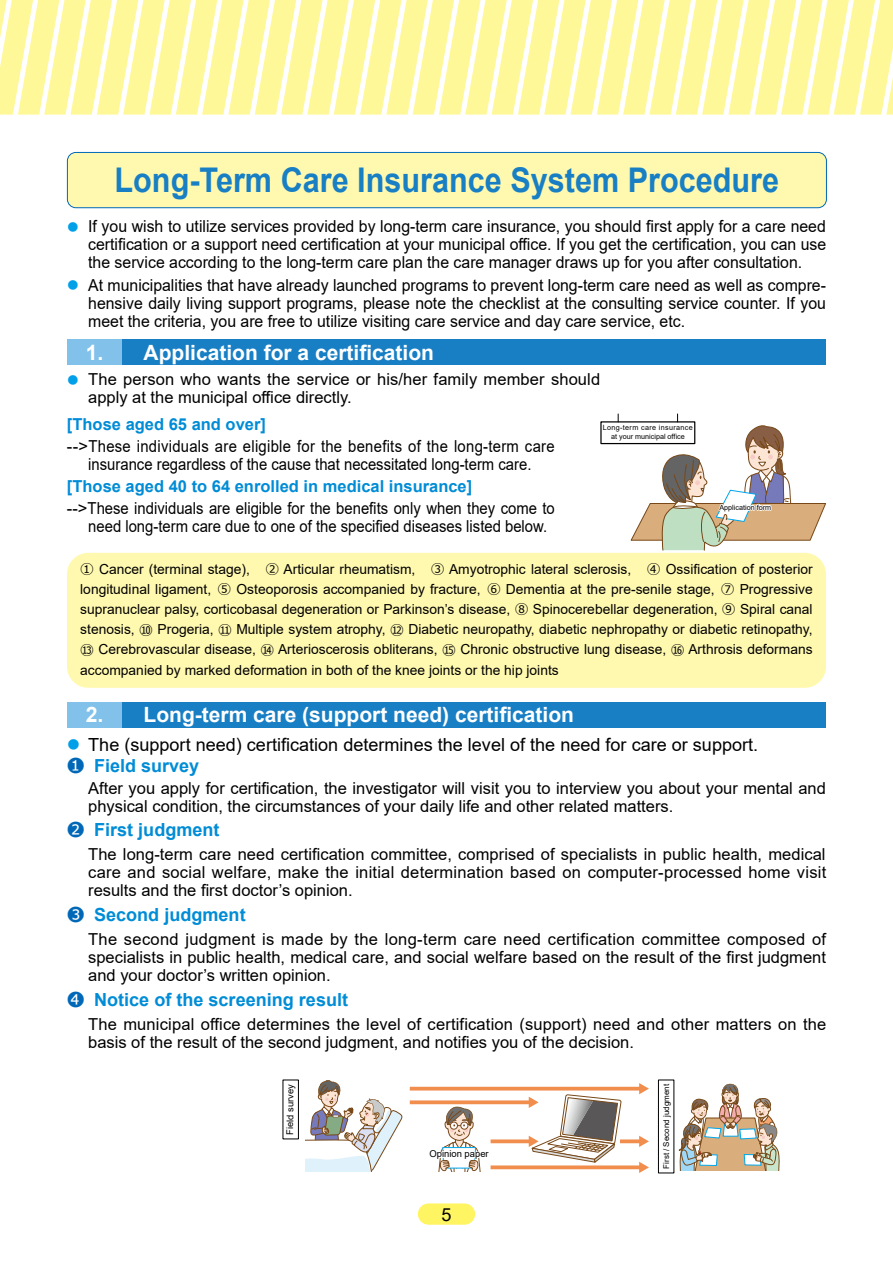
<style>
.page{position:relative;width:893px;height:1263px;background:#fff}
.page>*{position:absolute;margin:0;border:0;box-sizing:border-box;transform-origin:0 0}
.t1{font:700 34.05px "Arial";color:#187fc4;scale:.9 1}
.t2{font:700 21px "Arial";color:#fff}
.t3{font:18px "Arial";color:#000}
.t4{font:700 18px "Arial";color:#008cd6}
.t5{font:16.5px/18px "Arial";color:#000}
.t6{font:16.5px/18px "Arial";color:#000;text-align:justify;scale:.96 1}
.t7{font:700 16.5px "Arial";color:#008cd6}
.t8{font:13.8px/20.2px "Arial";color:#000;text-align:justify}
.t9{font:9.45px "Arial";color:#000}
.t10{font:9.3px "Arial";letter-spacing:-.01em;color:#000}
.t11{font:7.95px "Arial";color:#000}
.t12{font:7.2px/8.7px "Arial";letter-spacing:.025em;color:#000;text-align:center}
.t13{font:7.2px "Arial";color:#000}
.s1{color:#00a0e9}
.s2{font-size:21.3px}
.s3{font-family:"Meiryo"}
.s4{font-family:"Meiryo";font-weight:400;color:#0068b7}
</style>
<div class="page">
<div style="left:428px;top:1203px;width:37px;height:22px;background:#fff462"></div>
<svg style="left:0;top:0;width:893px;height:115px;fill:#fff899"></svg>
<div style="left:67px;top:702px;width:55px;height:25px;background:#82c1ea"></div>
<div style="left:122px;top:702px;width:704px;height:25px;background:#187fc4"></div>
<div style="left:67px;top:340px;width:55px;height:25px;background:#82c1ea"></div>
<div style="left:122px;top:340px;width:704px;height:25px;background:#187fc4"></div>
<div style="left:67px;top:152px;width:759px;height:56px;background:#fff9b0;border-radius:9px"></div>
<div style="left:67px;top:152px;width:760px;height:56px;border:1px solid #0068b7;border-radius:9px"></div>
<div style="left:600px;top:421px;width:95px;height:23px;border:1px solid #000"></div>
<svg style="left:630px;top:414px;width:196px;height:137px"></svg>
<svg style="left:305px;top:1080px;width:98px;height:92px"></svg>
<div style="left:283px;top:1079px;width:16px;height:60px;border:1px solid #000"></div>
<hr style="left:410px;top:1087px;width:231px;height:3px;background:#f18d4d">
<svg style="left:639px;top:1083px;width:10px;height:11px"></svg>
<svg style="left:621px;top:1139px;width:18px;height:4px"></svg>
<svg style="left:639px;top:1136px;width:10px;height:11px"></svg>
<svg style="left:410px;top:1100px;width:119px;height:4px"></svg>
<svg style="left:491px;top:1139px;width:38px;height:4px"></svg>
<svg style="left:529px;top:1095px;width:92px;height:68px"></svg>
<svg style="left:491px;top:1165px;width:148px;height:4px"></svg>
<svg style="left:639px;top:1162px;width:10px;height:11px"></svg>
<div style="left:658px;top:1079px;width:16px;height:94px;border:1px solid #000"></div>
<svg style="left:438px;top:1107px;width:53px;height:64px"></svg>
<svg style="left:679px;top:1084px;width:101px;height:86px"></svg>
<div style="left:67px;top:553px;width:759px;height:135px;background:#fff9b0;border-radius:21px"></div>
<h1 class="t1" style="left:115px;top:156px;width:740px">Long-Term Care Insurance System Procedure</h1>
<p class="t6" style="left:88px;top:218px;width:770px;text-indent:-21px"><span class="s1">●</span> If you wish to utilize services provided by long-term care insurance, you should first apply for a care need certification or a support need certification at your municipal office. If you get the certification, you can use the service according to the long-term care plan the care manager draws up for you after consultation.</p>
<p class="t6" style="left:88px;top:276px;width:770px;text-indent:-21px"><span class="s1">●</span> At municipalities that have already launched programs to prevent long-term care need as well as compre&shy;hensive daily living support programs, please note the checklist at the consulting service counter. If you meet the criteria, you are free to utilize visiting care service and day care service, etc.</p>
<p class="t2" style="left:86px;top:338px;width:350px"><span class="s2">1.</span> Application for a certification</p>
<p class="t5" style="left:88px;top:370px;width:513px;text-indent:-21px"><span class="s1">●</span> The person who wants the service or his/her family member should apply at the municipal office directly.</p>
<p class="t7" style="left:67px;top:412px;width:200px">[Those aged 65 and over]</p>
<p class="t5" style="left:67px;top:437px;width:489px;text-align:center">--&gt;These individuals are eligible for the benefits of the long-term care insurance regardless of the cause that necessitated long-term care.</p>
<p class="t7" style="left:67px;top:475px;width:407px">[Those aged 40 to 64 enrolled in medical insurance]</p>
<p class="t5" style="left:88px;top:500px;width:468px;text-indent:-21px">--&gt;These individuals are eligible for the benefits only when they come to need long-term care due to one of the specified diseases listed below.</p>
<p class="t12" style="left:603px;top:423px;width:91px">Long-term care insurance at your municipal office</p>
<p class="t13" style="left:719px;top:502px;width:53px">Application form</p>
<p class="t8" style="left:80px;top:558px;width:734px"><span class="s3">①</span> Cancer (terminal stage), <span class="s3">②</span> Articular rheumatism, <span class="s3">③</span> Amyotrophic lateral sclerosis, <span class="s3">④</span> Ossification of posterior longitudinal ligament, <span class="s3">⑤</span> Osteoporosis accompanied by fracture, <span class="s3">⑥</span> Dementia at the pre-senile stage, <span class="s3">⑦</span> Progressive supranuclear palsy, corticobasal degeneration or Parkinson’s disease, <span class="s3">⑧</span> Spinocerebellar degeneration, <span class="s3">⑨</span> Spiral canal stenosis, <span class="s3">⑩</span> Progeria, <span class="s3">⑪</span> Multiple system atrophy, <span class="s3">⑫</span> Diabetic neuropathy, diabetic nephropathy or diabetic retinopathy, <span class="s3">⑬</span> Cerebrovascular disease, <span class="s3">⑭</span> Arterioscerosis obliterans, <span class="s3">⑮</span> Chronic obstructive lung disease, <span class="s3">⑯</span> Arthrosis deformans accompanied by marked deformation in both of the knee joints or the hip joints</p>
<p class="t2" style="left:86px;top:700px;width:490px"><span class="s2">2.</span> Long-term care (support need) certification</p>
<p class="t3" style="left:67px;top:732px;width:693px"><span class="s1">●</span> The (support need) certification determines the level of the need for care or support.</p>
<p class="t4" style="left:67px;top:753px;width:134px"><span class="s4">❶</span> Field survey</p>
<p class="t5" style="left:88px;top:779px;width:739px">After you apply for certification, the investigator will visit you to interview you about your mental and physical condition, the circumstances of your daily life and other related matters.</p>
<p class="t4" style="left:67px;top:817px;width:154px"><span class="s4">❷</span> First judgment</p>
<p class="t5" style="left:88px;top:845px;width:740px;text-align:justify">The long-term care need certification committee, comprised of specialists in public health, medical care and social welfare, make the initial determination based on computer-processed home visit results and the first doctor’s opinion.</p>
<p class="t4" style="left:67px;top:902px;width:180px"><span class="s4">❸</span> Second judgment</p>
<p class="t5" style="left:88px;top:930px;width:739px;text-align:justify">The second judgment is made by the long-term care need certification committee composed of specialists in public health, medical care, and social welfare based on the result of the first judgment and your doctor’s written opinion.</p>
<p class="t4" style="left:67px;top:987px;width:283px"><span class="s4">❹</span> Notice of the screening result</p>
<p class="t5" style="left:88px;top:1015px;width:740px">The municipal office determines the level of certification (support) need and other matters on the basis of the result of the second judgment, and notifies you of the decision.</p>
<p class="t10" style="left:284px;top:1134px;width:52px;rotate:-90deg">Field survey</p>
<p class="t11" style="left:661px;top:1169px;width:86px;rotate:-90deg">First / Second judgment</p>
<p class="t9" style="left:429px;top:1147px;width:61px">Opinion paper</p>
<p class="t3" style="left:441px;top:1202px;width:12px">5</p>
</div>
